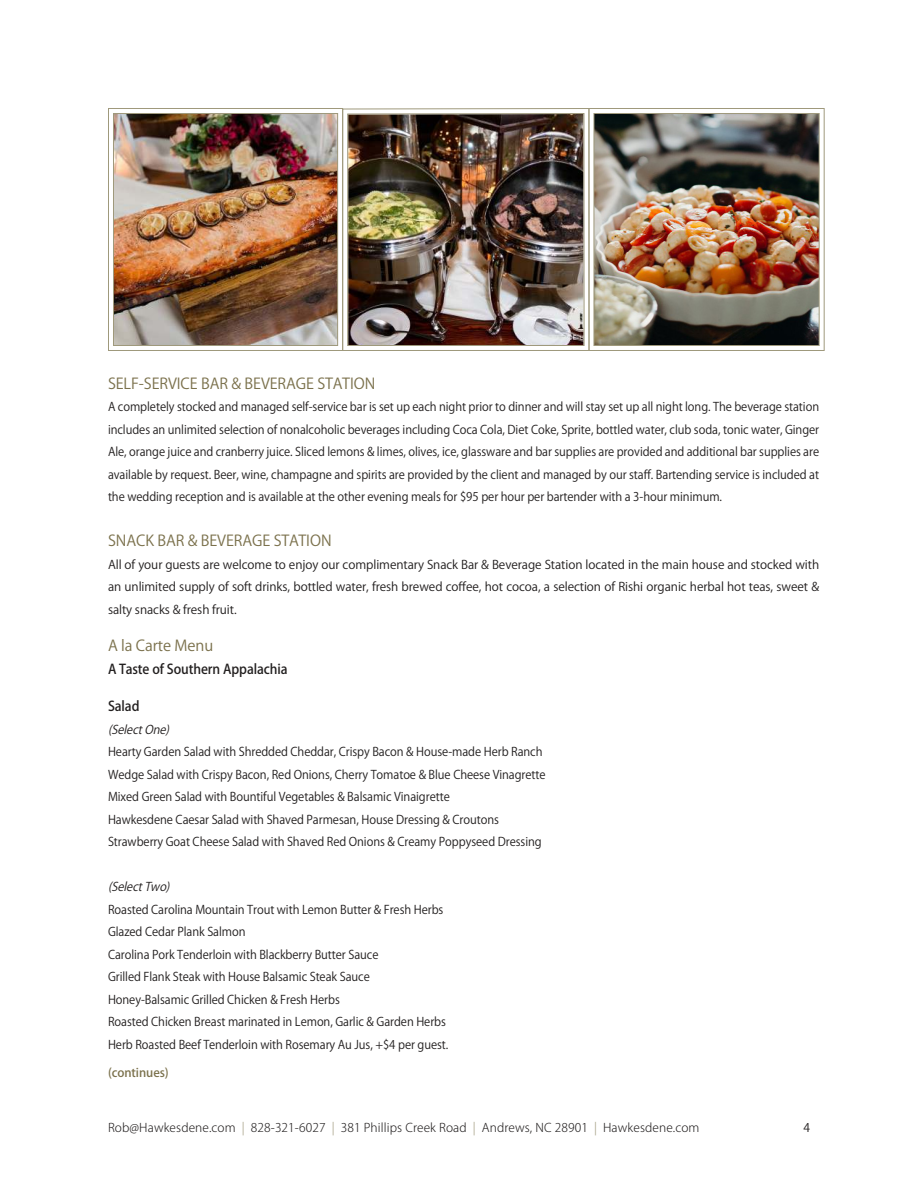
<style>
.page{position:relative;width:918px;height:1188px;background:#fff}
.page>*{position:absolute;margin:0;border:0;box-sizing:border-box;transform-origin:0 0}
.t1{font:15px "Koz Go Pr 6 N";letter-spacing:-.005em;color:#7b714c}
.t2{font:500 13.5px "Koz Go Pr 6 N";letter-spacing:-.005em;color:#221f1f;scale:.95 1}
.t3{font:12px/22.5px "Koz Go Pr 6 N";letter-spacing:-.005em;color:#221f1f;scale:.95 1}
.t4{font:12px/22.5px "Koz Go Pr 6 N";letter-spacing:-.005em;color:#221f1f;text-align:justify}
.t5{font:300 12px "Koz Go Pro";letter-spacing:.01em;color:#221f1f}
.t6{font:italic 12px "Koz Go Pr 6 N";color:#221f1f;scale:.95 1}
.t7{font:500 12px "Koz Go Pr 6 N";letter-spacing:-.005em;color:#7b714c}
.t8{font:12px "Koz Go Pro";color:#221f1f}
.s1{color:#9f997c}
</style>
<div class="page">
<svg style="left:108px;top:108px;width:234px;height:243px"></svg>
<img style="left:112px;top:112px;width:227px;height:235px">
<svg style="left:342px;top:108px;width:246px;height:243px"></svg>
<img style="left:347px;top:113px;width:238px;height:234px">
<svg style="left:588px;top:108px;width:237px;height:243px"></svg>
<img style="left:593px;top:112px;width:227px;height:235px">
<p class="t1" style="left:108px;top:375px;width:269px">SELF-SERVICE BAR &amp; BEVERAGE STATION</p>
<p class="t3" style="left:108px;top:396px;width:750px;text-align:justify">A completely stocked and managed self-service bar is set up each night prior to dinner and will stay set up all night long. The beverage station includes an unlimited selection of non alcoholic beverages including Coca Cola, Diet Coke, Sprite, bottled water, club soda, tonic water, Ginger Ale, orange juice and cranberry juice. Sliced lemons &amp; limes, olives, ice, glassware and bar supplies are provided and additional bar supplies are available by request. Beer, wine, champagne and spirits are provided by the client and managed by our staff. Bartending service is included at the wedding reception and is available at the other evening meals for $95 per hour per bartender with a 3-hour minimum.</p>
<p class="t1" style="left:108px;top:532px;width:225px">SNACK BAR &amp; BEVERAGE STATION</p>
<p class="t4" style="left:108px;top:553px;width:713px">All of your guests are welcome to enjoy our complimentary Snack Bar &amp; Beverage Station located in the main house and stocked with an unlimited supply of soft drinks, bottled water, fresh brewed coffee, hot cocoa, a selection of Rishi organic herbal hot teas, sweet &amp; salty snacks &amp; fresh fruit.</p>
<p class="t1" style="left:108px;top:637px;width:107px">A la Carte Menu</p>
<p class="t2" style="left:108px;top:661px;width:191px">A Taste of Southern Appalachia</p>
<p class="t2" style="left:108px;top:699px;width:35px">Salad</p>
<p class="t6" style="left:108px;top:723px;width:71px">(SelectOne)</p>
<p class="t3" style="left:108px;top:741px;width:462px">Hearty Garden Salad with Shredded Cheddar, Crispy Bacon &amp; House-made Herb Ranch Wedge Salad with Crispy Bacon, Red Onions, Cherry Tomatoe &amp; Blue Cheese Vinagrette Mixed Green Salad with Bountiful Vegetables &amp; Balsamic Vinaigrette<br>Hawkesdene Caesar Salad with Shaved Parmesan, House Dressing &amp; Croutons Strawberry Goat Cheese Salad with Shaved Red Onions &amp; Creamy Poppyseed Dressing</p>
<p class="t6" style="left:108px;top:880px;width:71px">(SelectTwo)</p>
<p class="t3" style="left:108px;top:898px;width:360px">Roasted Carolina Mountain Trout with Lemon Butter &amp; Fresh Herbs Glazed Cedar Plank Salmon<br>Carolina Pork Tenderloin with Blackberry Butter Sauce<br>Grilled Flank Steak with House Balsamic Steak Sauce Honey-Balsamic Grilled Chicken &amp; Fresh Herbs<br>Roasted Chicken Breast marinated in Lemon, Garlic &amp; Garden Herbs Herb Roasted Beef Tenderloin with Rosemary Au Jus, +$4 per guest.</p>
<p class="t7" style="left:108px;top:1066px;width:62px">(continues)</p>
<p class="t5" style="left:108px;top:1119px;width:593px">Rob@Hawkesdene.com <span class="s1">|</span> 828-321-6027 <span class="s1">|</span> 381 Phillips Creek Road <span class="s1">|</span> Andrews, NC 28901 <span class="s1">|</span> Hawkesdene.com</p>
<p class="t8" style="left:803px;top:1120px;width:8px">4</p>
</div>
